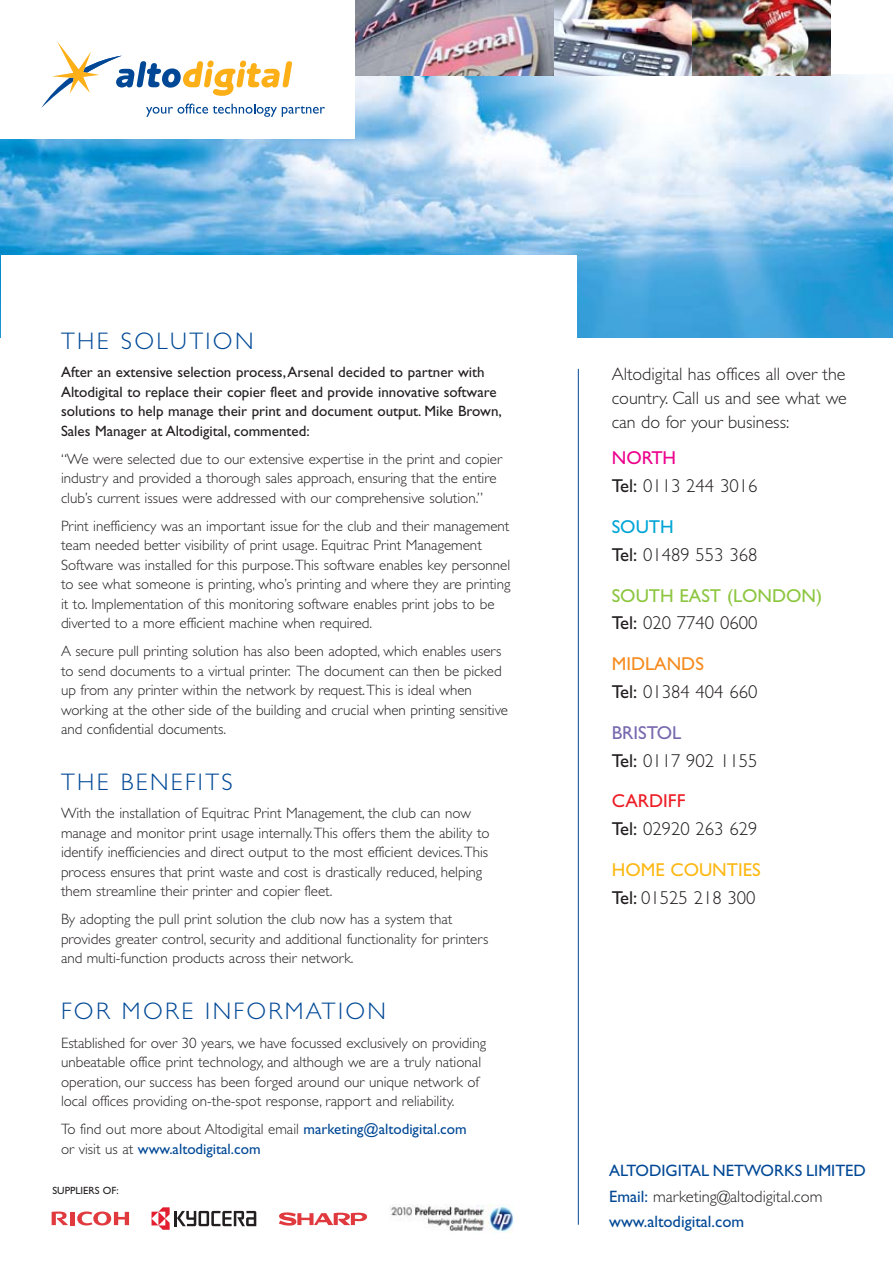
<style>
.page{position:relative;width:893px;height:1263px;background:#fff}
.page>*{position:absolute;margin:0;border:0;box-sizing:border-box;transform-origin:0 0}
.t1{font:300 24px "Gill Sans";letter-spacing:.1em;color:#004896}
.t2{font:300 18.75px/27.9px "Gill Sans";color:#231f20}
.t3{font:18.75px/27.9px "Gill Sans";color:#8cc63f}
.t4{font:18.75px/27.9px "Gill Sans";color:#fdb813}
.t5{font:300 18px/24px "Gill Sans";color:#231f20;text-align:justify}
.t6{font:16.5px/25.8px "Gill Sans";color:#004896}
.t7{font:300 15px/19.5px "Gill Sans";color:#231f20}
.t8{font:15px/19.5px "Gill Sans";color:#231f20}
.t9{font:10.5px "Gill Sans";color:#231f20}
.s1{font-weight:400;color:#004896}
.s2{font-weight:400;color:#ec008c}
.s3{font-weight:400}
.s4{font-weight:400;color:#00a5d6}
.s5{color:#231f20}
.s6{font-weight:300;color:#231f20}
.s7{font-weight:400;color:#f68b1e}
.s8{font-weight:400;color:#7768af}
.s9{font-weight:400;color:#ed1c24}
</style>
<div class="page">
<hr style="left:578px;top:369px;width:1px;height:856px;background:#004896">
<img style="left:0;top:75px;width:893px;height:262px">
<div style="left:1px;top:255px;width:576px;height:235px;background:#fff"></div>
<div style="left:1px;top:0;width:354px;height:139px;background:#fff"></div>
<img style="left:691px;top:0;width:139px;height:76px">
<img style="left:553px;top:0;width:138px;height:76px">
<img style="left:355px;top:0;width:198px;height:76px">
<svg style="left:41px;top:41px;width:284px;height:76px"></svg>
<svg style="left:77px;top:1211px;width:52px;height:14px"></svg>
<div style="left:70px;top:1212px;width:5px;height:13px;background:#e0393e"></div>
<svg style="left:52px;top:1211px;width:16px;height:14px"></svg>
<svg style="left:279px;top:1212px;width:88px;height:14px"></svg>
<hr style="left:174px;top:1211px;width:3px;height:15px;background:#231f20">
<svg style="left:177px;top:1211px;width:79px;height:15px"></svg>
<svg style="left:152px;top:1207px;width:18px;height:23px"></svg>
<img style="left:389px;top:1205px;width:124px;height:28px">
<h1 class="t1" style="left:61px;top:333px;width:194px">THE SOLUTION</h1>
<p class="t8" style="left:61px;top:364px;width:442px">After an extensive selection process,Arsenal decided to partner with Altodigital to replace their copier fleet and provide innovative software solutions to help manage their print and document output. Mike Brown, Sales Manager at Altodigital, commented:</p>
<p class="t7" style="left:61px;top:451px;width:443px">“We were selected due to our extensive expertise in the print and copier industry and provided a thorough sales approach, ensuring that the entire club’s current issues were addressed with our comprehensive solution.”</p>
<p class="t7" style="left:61px;top:518px;width:451px">Print inefficiency was an important issue for the club and their management team needed better visibility of print usage. Equitrac Print Management Software was installed for this purpose.This software enables key personnel to see what someone is printing, who’s printing and where they are printing it to. Implementation of this monitoring software enables print jobs to be diverted to a more efficient machine when required.</p>
<p class="t7" style="left:61px;top:643px;width:449px">A secure pull printing solution has also been adopted, which enables users to send documents to a virtual printer. The document can then be picked up from any printer within the network by request.This is ideal when working at the other side of the building and crucial when printing sensitive and confidential documents.</p>
<h1 class="t1" style="left:61px;top:774px;width:173px">THE BENEFITS</h1>
<p class="t7" style="left:61px;top:805px;width:430px">With the installation of Equitrac Print Management, the club can now manage and monitor print usage internally.This offers them the ability to identify inefficiencies and direct output to the most efficient devices.This process ensures that print waste and cost is drastically reduced, helping them streamline their printer and copier fleet.</p>
<p class="t7" style="left:61px;top:911px;width:429px">By adopting the pull print solution the club now has a system that provides greater control, security and additional functionality for printers and multi-function products across their network.</p>
<h1 class="t1" style="left:61px;top:1003px;width:327px">FOR MORE INFORMATION</h1>
<p class="t7" style="left:61px;top:1034px;width:427px">Established for over 30 years, we have focussed exclusively on providing unbeatable office print technology, and although we are a truly national operation, our success has been forged around our unique network of local offices providing on-the-spot response, rapport and reliability.</p>
<p class="t7" style="left:61px;top:1121px;width:407px">To find out more about Altodigital email <span class="s1">marketing@altodigital.com </span>or visit us at <span class="s1">www.altodigital.com</span></p>
<p class="t9" style="left:52px;top:1187px;width:68px">SUPPLIERS OF:</p>
<p class="t5" style="left:612px;top:364px;width:237px">Altodigital has offices all over the country. Call us and see what we can do for your business:</p>
<p class="t2" style="left:612px;top:446px;width:147px"><span class="s2">NORTH<br></span><span class="s3">Tel:</span> 0113 244 3016</p>
<p class="t2" style="left:612px;top:515px;width:147px"><span class="s4">SOUTH<br></span><span class="s3">Tel:</span> 01489 553 368</p>
<p class="t3" style="left:612px;top:583px;width:212px">SOUTH EAST (LONDON)<br><span class="s5">Tel:</span> <span class="s6">020 7740 0600</span></p>
<p class="t2" style="left:612px;top:652px;width:147px"><span class="s7">MIDLANDS<br></span><span class="s3">Tel:</span> 01384 404 660</p>
<p class="t2" style="left:612px;top:720px;width:147px"><span class="s8">BRISTOL<br></span><span class="s3">Tel:</span> 0117 902 1155</p>
<p class="t2" style="left:612px;top:789px;width:147px"><span class="s9">CARDIFF<br></span><span class="s3">Tel:</span> 02920 263 629</p>
<p class="t4" style="left:612px;top:857px;width:151px">HOME COUNTIES<br><span class="s5">Tel:</span> <span class="s6">01525 218 300</span></p>
<p class="t6" style="left:609px;top:1159px;width:258px">ALTODIGITAL NETWORKS LIMITED<br>Email: <span class="s6">marketing@altodigital.com </span>www.altodigital.com</p>
</div>
